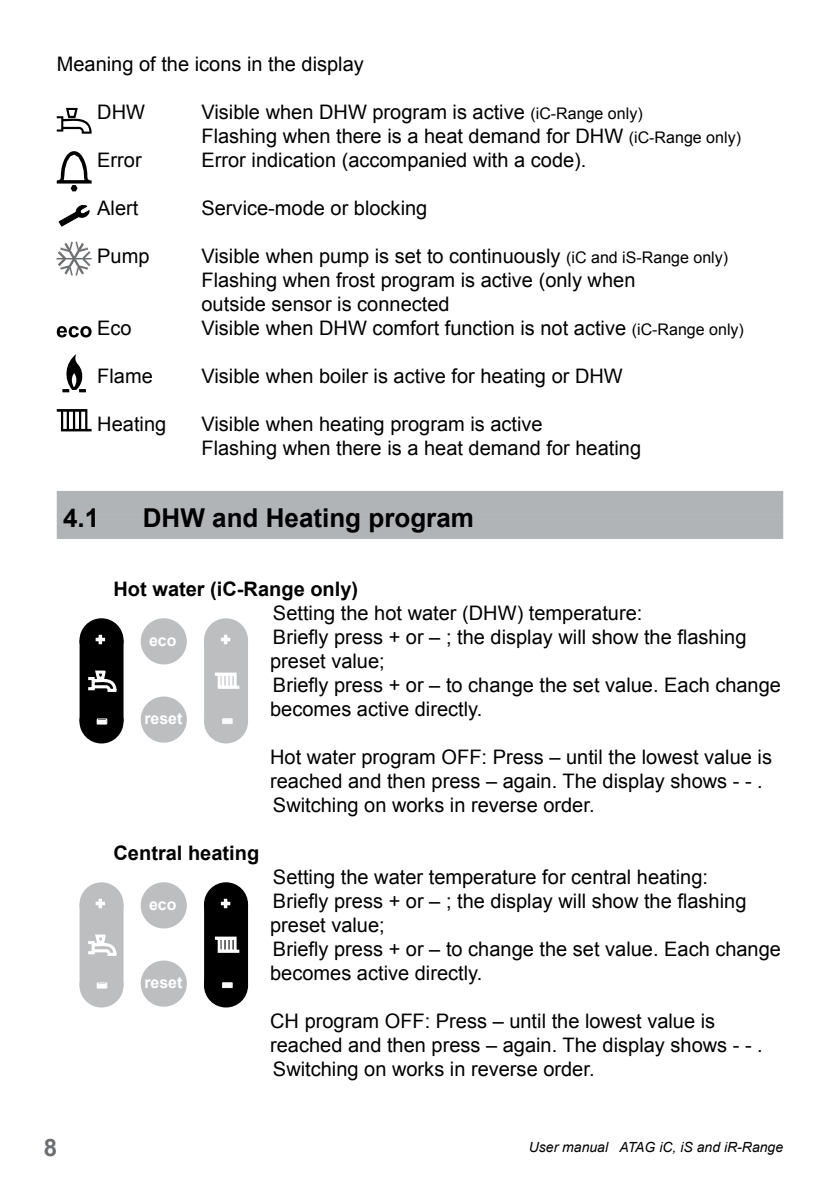
<style>
.page{position:relative;width:840px;height:1191px;background:#fff}
.page>*{position:absolute;margin:0;border:0;box-sizing:border-box;transform-origin:0 0}
.t1{font:700 35.2px "Arial";color:#fff}
.t2{font:700 35.2px "Arial";color:#fafafa}
.t3{font:700 26px "Arial";color:#000}
.t4{font:700 24px "Arial";color:#6d6e71}
.t5{font:20px/24px "Arial";color:#000}
.t6{font:700 20px "Arial";color:#000}
.t7{font:700 16px "Arial";color:#fff}
.t8{font:700 15.8px "Arial";color:#fff}
.t9{font:italic 14px "Arial";color:#000}
.s1{font-size:16px}
</style>
<div class="page">
<div style="left:57px;top:515px;width:725px;height:24px;background:#b1b4b6"></div>
<div style="left:57px;top:491px;width:725px;height:24px;background:#b1b4b6"></div>
<svg style="left:57px;top:108px;width:35px;height:26px"></svg>
<svg style="left:57px;top:151px;width:35px;height:40px"></svg>
<svg style="left:59px;top:205px;width:30px;height:21px"></svg>
<svg style="left:57px;top:242px;width:34px;height:34px"></svg>
<svg style="left:57px;top:326px;width:35px;height:11px"></svg>
<svg style="left:62px;top:354px;width:24px;height:38px"></svg>
<svg style="left:57px;top:409px;width:35px;height:22px"></svg>
<div style="left:141px;top:619px;width:45px;height:44px;background:#bcbec0;border-radius:50%"></div>
<div style="left:141px;top:618px;width:46px;height:46px;border:1px solid #bcbec0;border-radius:50%"></div>
<div style="left:80px;top:619px;width:43px;height:42px;background:#000;border-radius:50%"></div>
<div style="left:79px;top:618px;width:44px;height:44px;border:1px solid #000;border-radius:50%"></div>
<div style="left:80px;top:700px;width:43px;height:42px;background:#000;border-radius:50%"></div>
<div style="left:79px;top:699px;width:44px;height:44px;border:1px solid #000;border-radius:50%"></div>
<div style="left:141px;top:697px;width:45px;height:45px;background:#bcbec0;border-radius:50%"></div>
<div style="left:141px;top:696px;width:46px;height:46px;border:1px solid #bcbec0;border-radius:50%"></div>
<div style="left:80px;top:640px;width:43px;height:81px;background:#000"></div>
<div style="left:79px;top:639px;width:44px;height:83px;border:1px solid #000"></div>
<div style="left:204px;top:619px;width:43px;height:42px;background:#bcbec0;border-radius:50%"></div>
<div style="left:204px;top:618px;width:44px;height:44px;border:1px solid #bcbec0;border-radius:50%"></div>
<div style="left:204px;top:700px;width:43px;height:42px;background:#bcbec0;border-radius:50%"></div>
<div style="left:204px;top:699px;width:44px;height:44px;border:1px solid #bcbec0;border-radius:50%"></div>
<div style="left:205px;top:640px;width:42px;height:81px;background:#bcbec0"></div>
<div style="left:204px;top:639px;width:44px;height:83px;border:1px solid #bcbec0"></div>
<svg style="left:88px;top:670px;width:29px;height:22px"></svg>
<svg style="left:95px;top:634px;width:11px;height:11px"></svg>
<div style="left:97px;top:719px;width:10px;height:5px;border:1px solid #fff"></div>
<div style="left:222px;top:718px;width:10px;height:5px;border:1px solid #f9f9f9"></div>
<svg style="left:220px;top:634px;width:11px;height:11px"></svg>
<svg style="left:215px;top:672px;width:25px;height:17px"></svg>
<div style="left:141px;top:883px;width:45px;height:44px;background:#bcbec0;border-radius:50%"></div>
<div style="left:141px;top:882px;width:46px;height:46px;border:1px solid #bcbec0;border-radius:50%"></div>
<div style="left:80px;top:883px;width:43px;height:42px;background:#bcbec0;border-radius:50%"></div>
<div style="left:79px;top:882px;width:44px;height:44px;border:1px solid #bcbec0;border-radius:50%"></div>
<div style="left:80px;top:964px;width:43px;height:42px;background:#bcbec0;border-radius:50%"></div>
<div style="left:79px;top:963px;width:44px;height:44px;border:1px solid #bcbec0;border-radius:50%"></div>
<div style="left:141px;top:961px;width:45px;height:45px;background:#bcbec0;border-radius:50%"></div>
<div style="left:141px;top:960px;width:46px;height:46px;border:1px solid #bcbec0;border-radius:50%"></div>
<div style="left:80px;top:904px;width:43px;height:81px;background:#bcbec0"></div>
<div style="left:79px;top:903px;width:44px;height:83px;border:1px solid #bcbec0"></div>
<div style="left:204px;top:883px;width:43px;height:42px;background:#000;border-radius:50%"></div>
<div style="left:204px;top:882px;width:44px;height:44px;border:1px solid #000;border-radius:50%"></div>
<div style="left:204px;top:964px;width:43px;height:42px;background:#000;border-radius:50%"></div>
<div style="left:204px;top:963px;width:44px;height:44px;border:1px solid #000;border-radius:50%"></div>
<div style="left:205px;top:904px;width:42px;height:81px;background:#000"></div>
<div style="left:204px;top:903px;width:44px;height:83px;border:1px solid #000"></div>
<svg style="left:88px;top:934px;width:29px;height:22px"></svg>
<svg style="left:95px;top:898px;width:11px;height:11px"></svg>
<div style="left:97px;top:982px;width:10px;height:6px;border:1px solid #fff"></div>
<svg style="left:220px;top:898px;width:11px;height:11px"></svg>
<svg style="left:214px;top:936px;width:26px;height:17px"></svg>
<p class="t5" style="left:57px;top:52px;width:308px">Meaning of the icons in the display</p>
<p class="t5" style="left:97px;top:100px;width:49px">DHW</p>
<p class="t5" style="left:201px;top:100px;width:540px">Visible when DHW program is active <span class="s1">(iC-Range only)<br></span>Flashing when there is a heat demand for DHW <span class="s1">(iC-Range only)</span></p>
<p class="t5" style="left:97px;top:148px;width:46px">Error</p>
<p class="t5" style="left:201px;top:148px;width:386px">Error indication (accompanied with a code).</p>
<p class="t5" style="left:97px;top:196px;width:43px">Alert</p>
<p class="t5" style="left:201px;top:196px;width:227px">Service-mode or blocking</p>
<p class="t5" style="left:97px;top:244px;width:54px">Pump</p>
<p class="t5" style="left:201px;top:244px;width:528px">Visible when pump is set to continuously <span class="s1">(iC and iS-Range only)<br></span>Flashing when frost program is active (only when<br>outside sensor is connected</p>
<p class="t5" style="left:97px;top:316px;width:36px">Eco</p>
<p class="t5" style="left:201px;top:316px;width:543px">Visible when DHW comfort function is not active <span class="s1">(iC-Range only)</span></p>
<p class="t5" style="left:97px;top:364px;width:57px">Flame</p>
<p class="t5" style="left:201px;top:364px;width:422px">Visible when boiler is active for heating or DHW</p>
<p class="t5" style="left:97px;top:412px;width:70px">Heating</p>
<p class="t5" style="left:201px;top:412px;width:441px">Visible when heating program is active<br>Flashing when there is a heat demand for heating</p>
<h2 class="t3" style="left:63px;top:503px;width:38px">4.1</h2>
<h2 class="t3" style="left:143px;top:503px;width:332px">DHW and Heating program</h2>
<p class="t6" style="left:113px;top:577px;width:246px">Hot water (iC-Range only)</p>
<p class="t5" style="left:270px;top:601px;width:512px">Setting the hot water (DHW) temperature:<br>Briefly press + or – ; the display will show the flashing preset value;<br>Briefly press + or – to change the set value. Each change becomes active directly.</p>
<p class="t5" style="left:270px;top:745px;width:503px">Hot water program OFF: Press – until the lowest value is reached and then press – again. The display shows - - .<br>Switching on works in reverse order.</p>
<p class="t6" style="left:113px;top:841px;width:147px">Central heating</p>
<p class="t5" style="left:270px;top:865px;width:512px">Setting the water temperature for central heating:<br>Briefly press + or – ; the display will show the flashing preset value;<br>Briefly press + or – to change the set value. Each change becomes active directly.</p>
<p class="t5" style="left:270px;top:1009px;width:494px">CH program OFF: Press – until the lowest value is reached and then press – again. The display shows - - .<br>Switching on works in reverse order.</p>
<p class="t8" style="left:96px;top:631px;width:11px">+</p>
<p class="t8" style="left:221px;top:631px;width:11px">+</p>
<p class="t7" style="left:149px;top:631px;width:29px">eco</p>
<p class="t7" style="left:144px;top:710px;width:40px">reset</p>
<h1 class="t1" style="left:95px;top:698px;width:13px">-</h1>
<h1 class="t2" style="left:220px;top:698px;width:13px">-</h1>
<p class="t8" style="left:96px;top:894px;width:11px">+</p>
<p class="t8" style="left:221px;top:894px;width:11px">+</p>
<p class="t7" style="left:149px;top:895px;width:29px">eco</p>
<p class="t7" style="left:144px;top:973px;width:40px">reset</p>
<h1 class="t1" style="left:95px;top:962px;width:13px">-</h1>
<h1 class="t2" style="left:220px;top:962px;width:13px">-</h1>
<p class="t4" style="left:44px;top:1134px;width:15px">8</p>
<p class="t9" style="left:528px;top:1138px;width:256px">User manual ATAG iC, iS and iR-Range</p>
</div>
